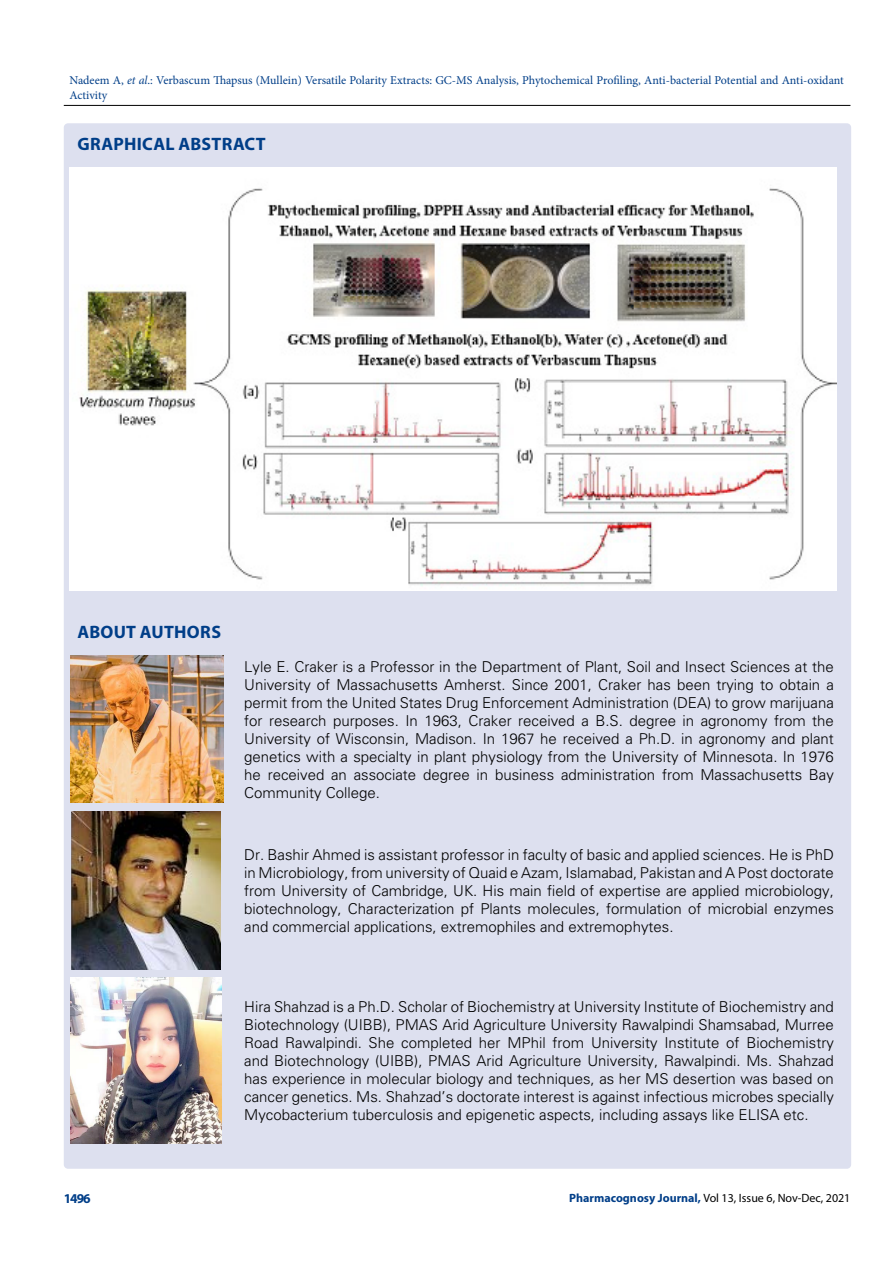
<style>
.page{position:relative;width:893px;height:1263px;background:#fff}
.page>*{position:absolute;margin:0;border:0;box-sizing:border-box;transform-origin:0 0}
.t1{font:700 18px "Myriad Pro";letter-spacing:.015em;color:#003e88}
.t2{font:300 15px/18px "Univers LT Std";color:#000;text-align:justify}
.t3{font:700 13.5px "Myriad Pro";color:#003e88}
.t4{font:12px/14.4px "Minion Pro";color:#003e88}
.t5{font:12px "Myriad Pro";color:#000}
.s1{font-style:italic}
.s2{font-weight:700;color:#003e88}
</style>
<div class="page">
<hr style="left:64px;top:105px;width:786px;height:1px;background:#000">
<div style="left:64px;top:123px;width:787px;height:1046px;background:#dde0ef;border-radius:4px"></div>
<img style="left:69px;top:168px;width:767px;height:422px">
<img style="left:71px;top:656px;width:153px;height:147px">
<img style="left:71px;top:811px;width:150px;height:158px">
<img style="left:71px;top:978px;width:150px;height:165px">
<p class="t4" style="left:69px;top:73px;width:776px">Nadeem A, <span class="s1">et al</span>.: Verbascum Thapsus (Mullein) Versatile Polarity Extracts: GC-MS Analysis, Phytochemical Profiling, Anti-bacterial Potential and Anti-oxidant<br>Activity</p>
<p class="t1" style="left:77px;top:132px;width:190px">GRAPHICAL ABSTRACT</p>
<p class="t1" style="left:77px;top:620px;width:145px">ABOUT AUTHORS</p>
<p class="t2" style="left:244px;top:657px;width:591px">Lyle E. Craker is a Professor in the Department of Plant, Soil and Insect Sciences at the University of Massachusetts Amherst. Since 2001, Craker has been trying to obtain a permit from the United States Drug Enforcement Administration (DEA) to grow marijuana for research purposes. In 1963, Craker received a B.S. degree in agronomy from the University of Wisconsin, Madison. In 1967 he received a Ph.D. in agronomy and plant genetics with a specialty in plant physiology from the University of Minnesota. In 1976 he received an associate degree in business administration from Massachusetts Bay Community College.</p>
<p class="t2" style="left:244px;top:845px;width:591px">Dr. Bashir Ahmed is assistant professor in faculty of basic and applied sciences. He is PhD in Microbiology, from university of Quaid e Azam, Islamabad, Pakistan and A Post doctorate from University of Cambridge, UK. His main field of expertise are applied microbiology, biotechnology, Characterization pf Plants molecules, formulation of microbial enzymes and commercial applications, extremophiles and extremophytes.</p>
<p class="t2" style="left:244px;top:998px;width:591px">Hira Shahzad is a Ph.D. Scholar of Biochemistry at University Institute of Biochemistry and Biotechnology (UIBB), PMAS Arid Agriculture University Rawalpindi Shamsabad, Murree Road Rawalpindi. She completed her MPhil from University Institute of Biochemistry and Biotechnology (UIBB), PMAS Arid Agriculture University, Rawalpindi. Ms. Shahzad has experience in molecular biology and techniques, as her MS desertion was based on cancer genetics. Ms. Shahzad’s doctorate interest is against infectious microbes specially Mycobacterium tuberculosis and epigenetic aspects, including assays like ELISA etc.</p>
<p class="t3" style="left:64px;top:1189px;width:29px">1496</p>
<p class="t5" style="left:569px;top:1190px;width:283px"><span class="s2">Pharmacognosy Journal,</span> Vol 13, Issue 6, Nov-Dec, 2021</p>
</div>
